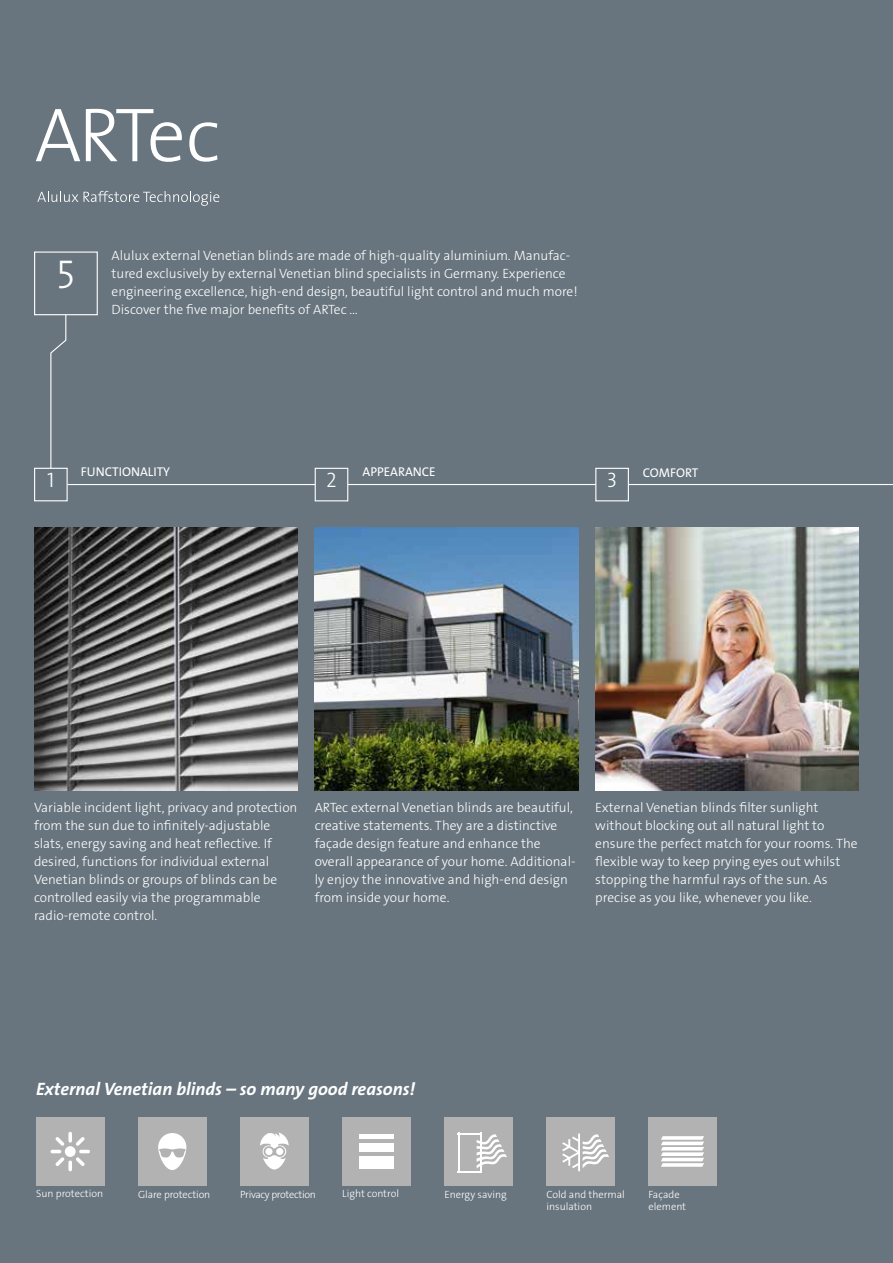
<style>
.page{position:relative;width:893px;height:1263px;background:#68757e}
.page>*{position:absolute;margin:0;border:0;box-sizing:border-box;transform-origin:0 0}
.t1{font:40.5px "The Sans Light Caps";color:#fff}
.t2{font:21px "The Sans Light Caps";color:#fff}
.t3{font:italic 700 18px "The Sans Os F";color:#fff}
.t4{font:300 13.5px/18px "The Sans Os F";color:#fff}
.t5{font:12.75px "The Sans Os F";color:#fff}
.t6{font:300 10.5px/12px "The Sans Os F";color:#fff}
.t7{font:300 10.5px "The Sans Os F";letter-spacing:-.03em;color:#fff}
</style>
<div class="page">
<div style="left:240px;top:1117px;width:68px;height:68px;background:#b3b2b2"></div>
<svg style="left:260px;top:1132px;width:29px;height:37px"></svg>
<svg style="left:260px;top:1132px;width:29px;height:27px"></svg>
<div style="left:444px;top:1118px;width:68px;height:68px;background:#b3b2b2"></div>
<svg style="left:477px;top:1132px;width:30px;height:36px"></svg>
<hr style="left:480px;top:1133px;width:2px;height:40px;background:#fff">
<hr style="left:458px;top:1133px;width:2px;height:40px;background:#fff">
<hr style="left:458px;top:1133px;width:24px;height:2px;background:#fff">
<hr style="left:458px;top:1171px;width:24px;height:2px;background:#fff">
<div style="left:36px;top:1117px;width:68px;height:69px;background:#b3b2b2"></div>
<div style="left:65px;top:1146px;width:11px;height:11px;background:#fff;border-radius:50%"></div>
<svg style="left:68px;top:1132px;width:4px;height:10px"></svg>
<svg style="left:68px;top:1160px;width:4px;height:11px"></svg>
<svg style="left:50px;top:1137px;width:15px;height:29px"></svg>
<svg style="left:75px;top:1137px;width:15px;height:29px"></svg>
<div style="left:546px;top:1118px;width:69px;height:68px;background:#b3b2b2"></div>
<svg style="left:562px;top:1133px;width:47px;height:38px"></svg>
<div style="left:342px;top:1117px;width:69px;height:69px;background:#b3b2b2"></div>
<hr style="left:359px;top:1135px;width:34px;height:4px;background:#fff">
<div style="left:359px;top:1143px;width:34px;height:9px;background:#fff"></div>
<div style="left:359px;top:1156px;width:34px;height:13px;background:#fff"></div>
<div style="left:138px;top:1117px;width:68px;height:69px;background:#b3b2b2"></div>
<div style="left:158px;top:1133px;width:28px;height:37px;background:#fff;border-radius:14px"></div>
<svg style="left:159px;top:1148px;width:27px;height:9px"></svg>
<div style="left:648px;top:1118px;width:69px;height:68px;background:#b3b2b2"></div>
<svg style="left:661px;top:1136px;width:43px;height:31px"></svg>
<div style="left:595px;top:468px;width:34px;height:33px;border:1px solid #fff"></div>
<div style="left:34px;top:251px;width:64px;height:64px;border:1px solid #fff"></div>
<div style="left:315px;top:468px;width:33px;height:33px;border:1px solid #fff"></div>
<div style="left:34px;top:468px;width:34px;height:33px;border:1px solid #fff"></div>
<img style="left:34px;top:527px;width:263px;height:264px">
<img style="left:315px;top:527px;width:263px;height:264px">
<img style="left:595px;top:527px;width:264px;height:264px">
<svg style="left:36px;top:109px;width:44px;height:52px"></svg>
<svg style="left:86px;top:109px;width:96px;height:53px"></svg>
<svg style="left:189px;top:122px;width:28px;height:40px"></svg>
<svg style="left:37px;top:191px;width:41px;height:11px"></svg>
<svg style="left:84px;top:191px;width:135px;height:15px"></svg>
<hr style="left:68px;top:484px;width:247px;height:1px;background:#fff">
<hr style="left:348px;top:484px;width:248px;height:1px;background:#fff">
<hr style="left:629px;top:484px;width:264px;height:1px;background:#fff">
<svg style="left:50px;top:314px;width:17px;height:155px"></svg>
<h1 class="t1" style="left:56px;top:241px;width:20px">5</h1>
<p class="t4" style="left:112px;top:247px;width:468px">Alulux external Venetian blinds are made of high-quality aluminium. Manufac&shy;tured exclusively by external Venetian blind specialists in Germany. Experience engineering excellence, high-end design, beautiful light control and much more!<br>Discover the five major benefits of ARTec …</p>
<p class="t5" style="left:81px;top:464px;width:91px">FUNCTIONALITY</p>
<p class="t5" style="left:363px;top:464px;width:75px">APPEARANCE</p>
<p class="t5" style="left:643px;top:464px;width:57px">COMFORT</p>
<h2 class="t2" style="left:47px;top:462px;width:9px">1</h2>
<h2 class="t2" style="left:326px;top:462px;width:12px">2</h2>
<h2 class="t2" style="left:607px;top:462px;width:12px">3</h2>
<p class="t4" style="left:34px;top:799px;width:265px">Variable incident light, privacy and protection from the sun due to infinitely-adjustable slats, energy saving and heat reflective. If desired, functions for individual external Venetian blinds or groups of blinds can be controlled easily via the programmable radio-remote control.</p>
<p class="t4" style="left:315px;top:799px;width:262px">ARTec external Venetian blinds are beautiful, creative statements. They are a distinctive façade design feature and enhance the overall appearance of your home. Additional&shy;ly enjoy the innovative and high-end design from inside your home.</p>
<p class="t4" style="left:595px;top:799px;width:264px">External Venetian blinds filter sunlight without blocking out all natural light to ensure the perfect match for your rooms. The flexible way to keep prying eyes out whilst stopping the harmful rays of the sun. As precise as you like, whenever you like.</p>
<h3 class="t3" style="left:36px;top:1077px;width:381px">External Venetian blinds – so many good reasons!</h3>
<p class="t6" style="left:342px;top:1188px;width:58px">Light control</p>
<p class="t6" style="left:36px;top:1188px;width:69px">Sun protection</p>
<p class="t7" style="left:240px;top:1187px;width:77px">Privacy protection</p>
<p class="t6" style="left:444px;top:1188px;width:64px">Energy saving</p>
<p class="t6" style="left:546px;top:1188px;width:80px">Cold and thermal insulation</p>
<p class="t6" style="left:138px;top:1188px;width:74px">Glare protection</p>
<p class="t6" style="left:648px;top:1188px;width:39px">Façade element</p>
</div>
